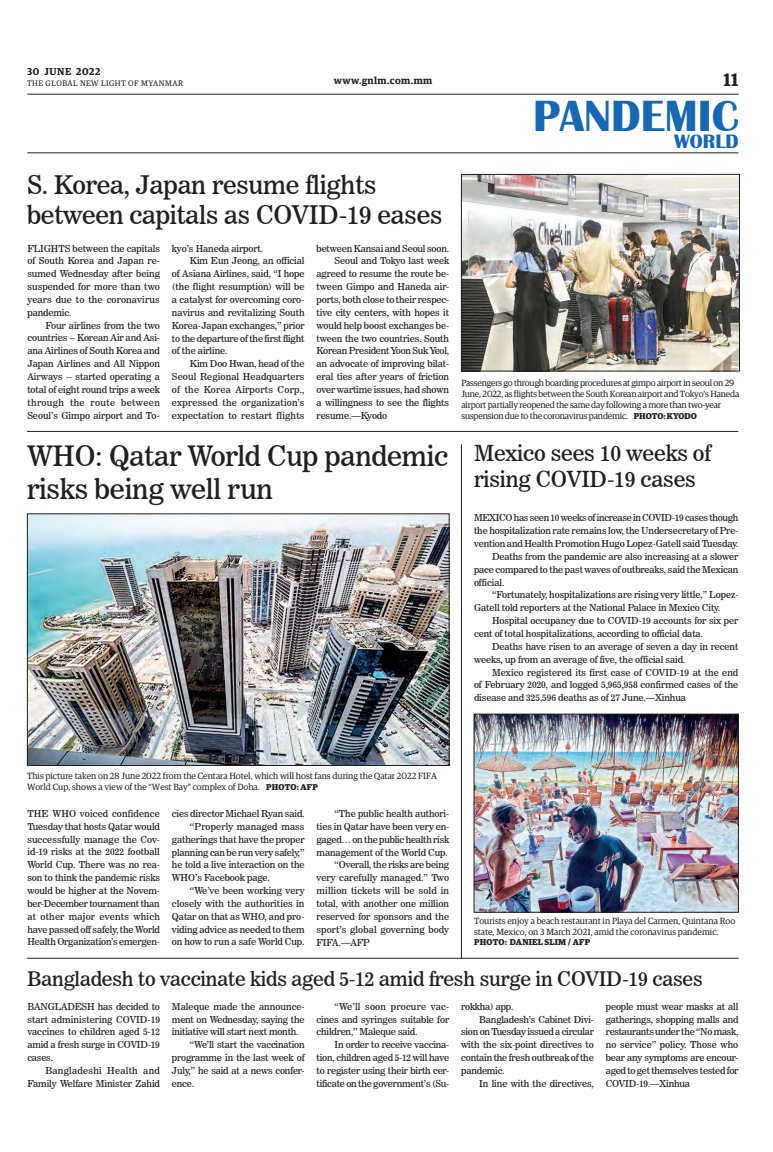
<style>
.page{position:relative;width:773px;height:1152px;background:#fff}
.page>*{position:absolute;margin:0;border:0;box-sizing:border-box;transform-origin:0 0}
.t1{font:700 45px "Britannic";color:#1768b4}
._2_Clm_Head{font:28px/33.6px "News 706 BT Roman C";letter-spacing:-.01em;color:#231f20}
._2_Clm_Head-2{font:25.5px/30.6px "News 706 BT Roman C";letter-spacing:-.01em;color:#231f20}
._2_Clm_Head-3{font:22px/26.4px "News 706 BT Roman C";letter-spacing:-.01em;color:#231f20}
._2_Clm_Head-4{font:20px "News 706 BT Roman C";letter-spacing:-.01em;color:#231f20}
.t2{font:700 20px "Britannic";color:#1768b4}
.t3{font:600 18px "Guardian Egyp";color:#231f20}
.t4{font:600 10px "Guardian Egyp";letter-spacing:.05em;color:#231f20}
._2nd_Body{font:9.5px/12.9px "News 706 BT Roman C";letter-spacing:-.01em;color:#231f20;text-align:justify}
.Normal_Para{font:9.5px/12.9px "News 706 BT Roman C";letter-spacing:-.015em;color:#231f20;text-align:justify}
.t5{font:9px/10.8px "Guardian Egyp";color:#231f20}
.t6{font:9px/10.8px "Guardian Egyp";letter-spacing:-.02em;color:#231f20}
.t7{font:700 8.5px "Guardian Egyp";letter-spacing:.02em;color:#231f20}
.t8{font:8px "Guardian Egyp";letter-spacing:.06em;color:#231f20}
.s1{font-weight:700;font-size:8.5px}
</style>
<div class="page">
<hr style="left:27px;top:94px;width:711px;height:1px;background:#231f20">
<hr style="left:27px;top:153px;width:711px;height:1px;background:#231f20">
<img style="left:463px;top:176px;width:274px;height:193px">
<div style="left:461px;top:174px;width:278px;height:197px;border:1px solid #231f20"></div>
<hr style="left:27px;top:431px;width:711px;height:1px;background:#231f20">
<img style="left:29px;top:516px;width:418px;height:248px">
<div style="left:27px;top:514px;width:422px;height:252px;border:1px solid #231f20"></div>
<img style="left:476px;top:716px;width:260px;height:194px">
<div style="left:474px;top:714px;width:264px;height:198px;border:1px solid #231f20"></div>
<hr style="left:27px;top:958px;width:711px;height:1px;background:#231f20">
<hr style="left:461px;top:444px;width:1px;height:514px;background:#231f20">
<p class="t4" style="left:27px;top:64px;width:75px">30 JUNE 2022</p>
<p class="t8" style="left:27px;top:78px;width:158px">THE GLOBAL NEW LIGHT OF MYANMAR</p>
<p class="t4" style="left:334px;top:73px;width:100px">www.gnlm.com.mm</p>
<h3 class="t3" style="left:723px;top:67px;width:16px">11</h3>
<h1 class="t1" style="left:533px;top:91px;width:207px">PANDEMIC</h1>
<h3 class="t2" style="left:674px;top:130px;width:66px">WORLD</h3>
<p class="_2_Clm_Head-2" style="left:27px;top:169px;width:417px">S. Korea, Japan resume flights between capitals as COVID-19 eases</p>
<p class="Normal_Para" style="left:27px;top:242px;width:134px">FLIGHTS between the capitals of South Korea and Japan re&shy;sumed Wednesday after being suspended for more than two years due to the coronavirus pandemic.</p>
<p class="_2nd_Body" style="left:27px;top:319px;width:134px;text-indent:18px">Four airlines from the two countries -- Korean Air and Asi&shy;ana Airlines of South Korea and Japan Airlines and All Nippon Airways -- started operating a total of eight round trips a week through the route between Seoul’s Gimpo airport and To-</p>
<p class="_2nd_Body" style="left:172px;top:242px;width:92px">kyo’s Haneda airport.</p>
<p class="_2nd_Body" style="left:172px;top:255px;width:134px;text-indent:18px">Kim Eun Jeong, an official of Asiana Airlines, said, “I hope (the flight resumption) will be a catalyst for overcoming coro&shy;navirus and revitalizing South Korea-Japan exchanges,” prior to the departure of the first flight of the airline.</p>
<p class="_2nd_Body" style="left:172px;top:357px;width:134px;text-indent:18px">Kim Doo Hwan, head of the Seoul Regional Headquarters of the Korea Airports Corp., expressed the organization’s expectation to restart flights</p>
<p class="_2nd_Body" style="left:316px;top:242px;width:134px">between Kansai and Seoul soon.</p>
<p class="_2nd_Body" style="left:316px;top:255px;width:134px;text-indent:18px">Seoul and Tokyo last week agreed to resume the route be&shy;tween Gimpo and Haneda air&shy;ports, both close to their respec&shy;tive city centers, with hopes it would help boost exchanges be&shy;tween the two countries. South Korean President Yoon Suk Yeol, an advocate of improving bilat&shy;eral ties after years of friction over wartime issues, had shown a willingness to see the flights resume.—Kyodo</p>
<p class="_2_Clm_Head" style="left:27px;top:439px;width:423px">WHO: Qatar World Cup pandemic risks being well run</p>
<p class="t6" style="left:461px;top:377px;width:279px">Passengers go through boarding procedures at gimpo airport in seoul on 29<br>June, 2022, as flights between the South Korean airport and Tokyo’s Haneda airport partially reopened the same day following a more than two-year suspension due to the coronavirus pandemic. <span class="s1">PHOTO: KYODO</span></p>
<p class="_2_Clm_Head-3" style="left:474px;top:440px;width:238px">Mexico sees 10 weeks of rising COVID-19 cases</p>
<p class="Normal_Para" style="left:474px;top:511px;width:266px">MEXICO has seen 10 weeks of increase in COVID-19 cases though the hospitalization rate remains low, the Undersecretary of Pre&shy;vention and Health Promotion Hugo Lopez-Gatell said Tuesday.</p>
<p class="_2nd_Body" style="left:474px;top:550px;width:266px;text-indent:18px">Deaths from the pandemic are also increasing at a slower pace compared to the past waves of outbreaks, said the Mexican official.</p>
<p class="_2nd_Body" style="left:474px;top:589px;width:266px;text-indent:18px">“Fortunately, hospitalizations are rising very little,” Lopez-<br>Gatell told reporters at the National Palace in Mexico City.</p>
<p class="_2nd_Body" style="left:474px;top:614px;width:266px;text-indent:18px">Hospital occupancy due to COVID-19 accounts for six per cent of total hospitalizations, according to official data.</p>
<p class="_2nd_Body" style="left:474px;top:640px;width:266px;text-indent:18px">Deaths have risen to an average of seven a day in recent weeks, up from an average of five, the official said.</p>
<p class="_2nd_Body" style="left:474px;top:666px;width:266px;text-indent:18px">Mexico registered its first case of COVID-19 at the end of February 2020, and logged 5,965,958 confirmed cases of the disease and 325,596 deaths as of 27 June.—Xinhua</p>
<p class="t5" style="left:27px;top:770px;width:411px">This picture taken on 28 June 2022 from the Centara Hotel, which will host fans during the Qatar 2022 FIFA<br>World Cup, shows a view of the “West Bay” complex of Doha. <span class="s1">PHOTO: AFP</span></p>
<p class="Normal_Para" style="left:27px;top:807px;width:134px">THE WHO voiced confidence Tuesday that hosts Qatar would successfully manage the Cov&shy;id-19 risks at the 2022 football World Cup. There was no rea&shy;son to think the pandemic risks would be higher at the Novem&shy;ber-December tournament than at other major events which have passed off safely, the World Health Organization’s emergen-</p>
<p class="Normal_Para" style="left:172px;top:807px;width:134px">cies director Michael Ryan said.</p>
<p class="_2nd_Body" style="left:316px;top:807px;width:134px;text-indent:18px">“The public health authori&shy;ties in Qatar have been very en&shy;gaged… on the public health risk management of the World Cup.</p>
<p class="_2nd_Body" style="left:316px;top:859px;width:134px;text-indent:18px">“Overall, the risks are being very carefully managed.” Two million tickets will be sold in total, with another one million reserved for sponsors and the sport’s global governing body FIFA.—AFP</p>
<p class="_2nd_Body" style="left:172px;top:820px;width:134px;text-indent:18px">“Properly managed mass gatherings that have the proper planning can be run very safely,” he told a live interaction on the WHO’s Facebook page.</p>
<p class="_2nd_Body" style="left:172px;top:884px;width:134px;text-indent:18px">“We’ve been working very closely with the authorities in Qatar on that as WHO, and pro&shy;viding advice as needed to them on how to run a safe World Cup.</p>
<p class="t5" style="left:474px;top:915px;width:263px">Tourists enjoy a beach restaurant in Playa del Carmen, Quintana Roo state, Mexico, on 3 March 2021, amid the coronavirus pandemic.</p>
<p class="t7" style="left:474px;top:936px;width:118px">PHOTO: DANIEL SLIM / AFP</p>
<p class="_2_Clm_Head-4" style="left:27px;top:967px;width:677px">Bangladesh to vaccinate kids aged 5-12 amid fresh surge in COVID-19 cases</p>
<p class="Normal_Para" style="left:27px;top:1000px;width:134px">BANGLADESH has decided to start administering COVID-19 vaccines to children aged 5-12 amid a fresh surge in COVID-19 cases.</p>
<p class="_2nd_Body" style="left:27px;top:1064px;width:134px;text-align:right">Bangladeshi Health and<br>Family Welfare Minister Zahid</p>
<p class="_2nd_Body" style="left:172px;top:1000px;width:134px">Maleque made the announce&shy;ment on Wednesday, saying the initiative will start next month.</p>
<p class="_2nd_Body" style="left:172px;top:1038px;width:134px;text-indent:18px">“We’ll start the vaccination programme in the last week of July,” he said at a news confer&shy;ence.</p>
<p class="_2nd_Body" style="left:316px;top:1000px;width:134px;text-indent:18px">“We’ll soon procure vac&shy;cines and syringes suitable for children,” Maleque said.</p>
<p class="_2nd_Body" style="left:316px;top:1038px;width:134px;text-indent:18px">In order to receive vaccina&shy;tion, children aged 5-12 will have to register using their birth cer&shy;tificate on the government’s (Su-</p>
<p class="_2nd_Body" style="left:461px;top:1000px;width:54px">rokkha) app.</p>
<p class="_2nd_Body" style="left:461px;top:1013px;width:134px;text-indent:18px">Bangladesh’s Cabinet Divi&shy;sion on Tuesday issued a circular with the six-point directives to contain the fresh outbreak of the pandemic.</p>
<p class="_2nd_Body" style="left:479px;top:1077px;width:116px">In line with the directives,</p>
<p class="_2nd_Body" style="left:605px;top:1000px;width:134px">people must wear masks at all gatherings, shopping malls and restaurants under the “No mask, no service” policy. Those who bear any symptoms are encour&shy;aged to get themselves tested for COVID-19.—Xinhua</p>
</div>
